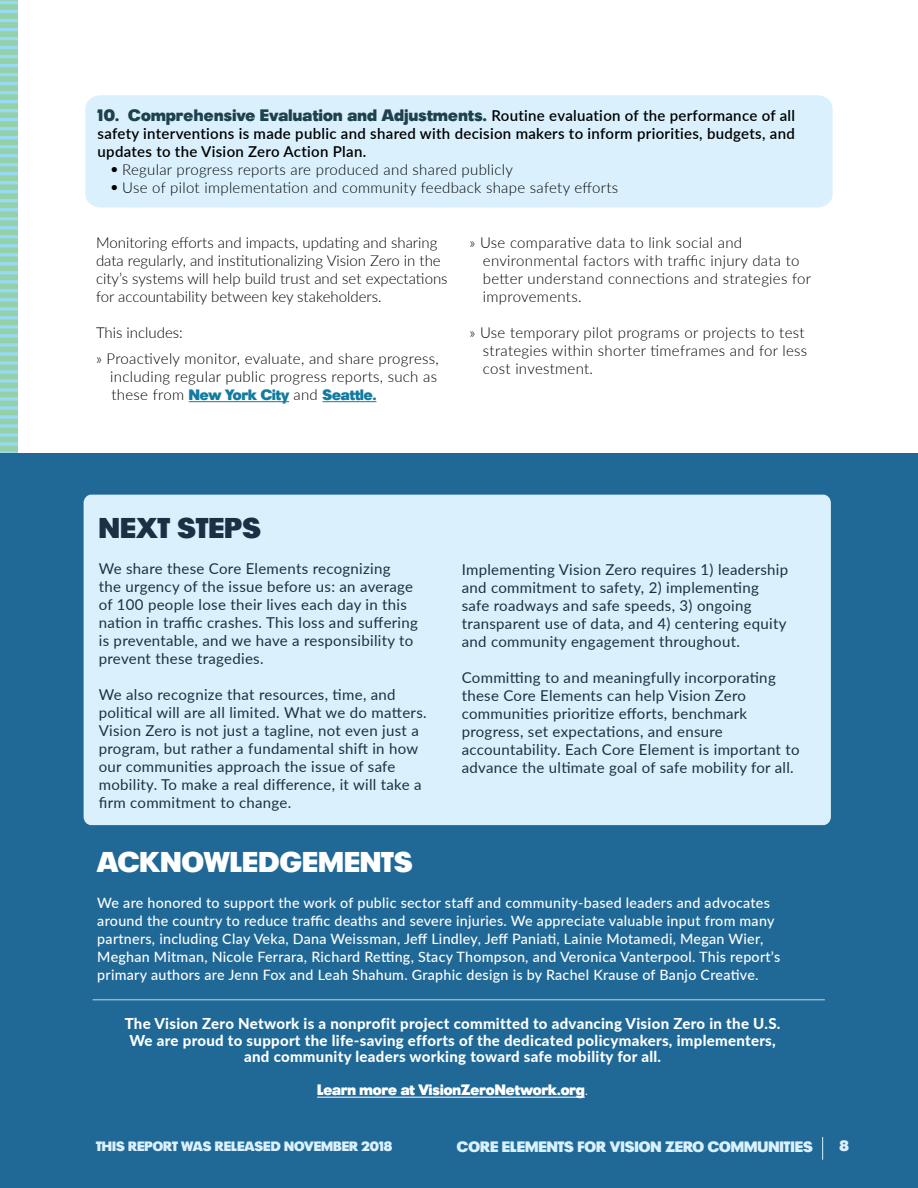
<style>
.page{position:relative;width:918px;height:1188px;background:#fff}
.page>*{position:absolute;margin:0;border:0;box-sizing:border-box;transform-origin:0 0}
.t1{font:900 28.5px "Plak W01";color:#fff}
.t2{font:900 28.5px "Plak W01";color:#1c3043}
.t3{font:900 16.5px "Plak W01";letter-spacing:.02em;color:#1e414e}
.t4{font:15px/18px "Lato";letter-spacing:.02em;color:#1c3043}
.t5{font:300 15px/18px "Lato";letter-spacing:.02em;color:#000}
.t6{font:800 15px/16.5px "Lato";letter-spacing:.02em;color:#fff;text-align:center}
.t7{font:300 15px/18px "Lato";color:#000}
.t8{font:600 15px/18px "Lato";letter-spacing:.02em;color:#000}
.t9{font:900 15px "Plak W01";color:#daf1fd}
.t10{font:900 15px "Plak W01";color:#fff}
.t11{font:900 15px "Plak W01";color:#137ba0}
.t12{font:500 14.25px/18px "Lato";letter-spacing:.02em;color:#fff}
.t13{font:900 13.5px "Plak W01";color:#daf1fd}
.s1{font-family:"Lato";font-weight:600;font-size:15px;color:#000}
.s2{font-family:"Boris Black Bloxx";font-weight:400}
.s3{font-family:"Lato";font-weight:300;color:#000}
.s4{font-family:"Lato";font-weight:300}
</style>
<div class="page">
<div style="left:0;top:0;width:18px;height:469px;background:#94d0a8"></div>
<svg style="left:0;top:0;width:18px;height:1px"></svg>
<hr style="left:0;top:1px;width:18px;height:3px;background:#98daf3">
<hr style="left:0;top:10px;width:18px;height:3px;background:#98daf3">
<hr style="left:0;top:19px;width:18px;height:3px;background:#98daf3">
<hr style="left:0;top:28px;width:18px;height:3px;background:#98daf3">
<hr style="left:0;top:37px;width:18px;height:3px;background:#98daf3">
<hr style="left:0;top:46px;width:18px;height:3px;background:#98daf3">
<hr style="left:0;top:55px;width:18px;height:3px;background:#98daf3">
<hr style="left:0;top:64px;width:18px;height:3px;background:#98daf3">
<hr style="left:0;top:73px;width:18px;height:3px;background:#98daf3">
<hr style="left:0;top:82px;width:18px;height:3px;background:#98daf3">
<hr style="left:0;top:91px;width:18px;height:3px;background:#98daf3">
<hr style="left:0;top:100px;width:18px;height:3px;background:#98daf3">
<hr style="left:0;top:109px;width:18px;height:3px;background:#98daf3">
<hr style="left:0;top:118px;width:18px;height:3px;background:#98daf3">
<hr style="left:0;top:127px;width:18px;height:3px;background:#98daf3">
<hr style="left:0;top:136px;width:18px;height:3px;background:#98daf3">
<hr style="left:0;top:145px;width:18px;height:3px;background:#98daf3">
<hr style="left:0;top:154px;width:18px;height:3px;background:#98daf3">
<hr style="left:0;top:163px;width:18px;height:3px;background:#98daf3">
<hr style="left:0;top:172px;width:18px;height:3px;background:#98daf3">
<hr style="left:0;top:181px;width:18px;height:3px;background:#98daf3">
<hr style="left:0;top:190px;width:18px;height:3px;background:#98daf3">
<hr style="left:0;top:199px;width:18px;height:3px;background:#98daf3">
<hr style="left:0;top:208px;width:18px;height:3px;background:#98daf3">
<hr style="left:0;top:217px;width:18px;height:3px;background:#98daf3">
<hr style="left:0;top:226px;width:18px;height:3px;background:#98daf3">
<hr style="left:0;top:235px;width:18px;height:3px;background:#98daf3">
<hr style="left:0;top:244px;width:18px;height:3px;background:#98daf3">
<hr style="left:0;top:253px;width:18px;height:3px;background:#98daf3">
<hr style="left:0;top:262px;width:18px;height:3px;background:#98daf3">
<svg style="left:0;top:271px;width:18px;height:4px"></svg>
<svg style="left:0;top:280px;width:18px;height:4px"></svg>
<svg style="left:0;top:289px;width:18px;height:4px"></svg>
<svg style="left:0;top:298px;width:18px;height:4px"></svg>
<svg style="left:0;top:307px;width:18px;height:4px"></svg>
<svg style="left:0;top:316px;width:18px;height:4px"></svg>
<svg style="left:0;top:325px;width:18px;height:4px"></svg>
<svg style="left:0;top:334px;width:18px;height:4px"></svg>
<svg style="left:0;top:343px;width:18px;height:4px"></svg>
<svg style="left:0;top:352px;width:18px;height:4px"></svg>
<svg style="left:0;top:361px;width:18px;height:4px"></svg>
<svg style="left:0;top:370px;width:18px;height:4px"></svg>
<svg style="left:0;top:379px;width:18px;height:4px"></svg>
<svg style="left:0;top:388px;width:18px;height:4px"></svg>
<svg style="left:0;top:397px;width:18px;height:4px"></svg>
<svg style="left:0;top:406px;width:18px;height:4px"></svg>
<svg style="left:0;top:415px;width:18px;height:4px"></svg>
<hr style="left:0;top:424px;width:18px;height:4px;background:#97d8e7">
<svg style="left:0;top:433px;width:18px;height:4px"></svg>
<svg style="left:0;top:442px;width:18px;height:4px"></svg>
<svg style="left:0;top:451px;width:18px;height:3px"></svg>
<div style="left:0;top:454px;width:918px;height:734px;background:#206997"></div>
<div style="left:85px;top:95px;width:748px;height:113px;background:#daf1fd"></div>
<hr style="left:189px;top:401px;width:100px;height:1px;background:#137ba0">
<hr style="left:323px;top:401px;width:53px;height:1px;background:#137ba0">
<div style="left:84px;top:495px;width:747px;height:330px;background:#daf1fd;border-radius:8px"></div>
<hr style="left:317px;top:1097px;width:268px;height:1px;background:#fff">
<hr style="left:93px;top:999px;width:732px;height:1px;background:#fff">
<svg style="left:822px;top:1137px;width:1px;height:23px"></svg>
<p class="t3" style="left:98px;top:105px;width:699px">10. Comprehensive Evaluation and Adjustments. <span class="s1">Routine evaluation of the performance of all</span></p>
<p class="t8" style="left:98px;top:124px;width:699px">safety interventions is made public and shared with decision makers to inform priorities, budgets, and updates to the Vision Zero Action Plan.</p>
<p class="t5" style="left:111px;top:160px;width:404px"><span class="s2">•</span> Regular progress reports are produced and shared publicly</p>
<p class="t5" style="left:111px;top:178px;width:509px"><span class="s2">•</span> Use of pilot implementation and community feedback shape safety efforts</p>
<p class="t7" style="left:96px;top:233px;width:353px">Monitoring efforts and impacts, updating and sharing data regularly, and institutionalizing Vision Zero in the city’s systems will help build trust and set expectations for accountability between key stakeholders.</p>
<p class="t5" style="left:96px;top:320px;width:344px;line-height:25.5px">This includes:<br>» Proactively monitor, evaluate, and share progress,</p>
<p class="t5" style="left:110px;top:367px;width:328px">including regular public progress reports, such as</p>
<p class="t11" style="left:112px;top:385px;width:266px"><span class="s3">these from</span> New York City <span class="s3">and</span> Seattle.</p>
<p class="t5" style="left:483px;top:233px;width:330px;text-indent:-14px">» Use comparative data to link social and environmental factors with traffic injury data to better understand connections and strategies for improvements.</p>
<p class="t5" style="left:483px;top:323px;width:326px;text-indent:-14px">» Use temporary pilot programs or projects to test strategies within shorter timeframes and for less cost investment.</p>
<h1 class="t2" style="left:99px;top:511px;width:159px">Next steps</h1>
<p class="t4" style="left:99px;top:559px;width:321px">We share these Core Elements recognizing<br>the urgency of the issue before us: an average of 100 people lose their lives each day in this nation in traffic crashes. This loss and suffering is preventable, and we have a responsibility to prevent these tragedies.</p>
<p class="t4" style="left:99px;top:685px;width:329px">We also recognize that resources, time, and political will are all limited. What we do matters.<br>Vision Zero is not just a tagline, not even just a program, but rather a fundamental shift in how our communities approach the issue of safe mobility. To make a real difference, it will take a firm commitment to change.</p>
<p class="t4" style="left:462px;top:560px;width:328px">Implementing Vision Zero requires 1) leadership and commitment to safety, 2) implementing safe roadways and safe speeds, 3) ongoing transparent use of data, and 4) centering equity and community engagement throughout.</p>
<p class="t4" style="left:462px;top:668px;width:339px">Committing to and meaningfully incorporating these Core Elements can help Vision Zero communities prioritize efforts, benchmark progress, set expectations, and ensure accountability. Each Core Element is important to advance the ultimate goal of safe mobility for all.</p>
<h1 class="t1" style="left:97px;top:844px;width:23px">Ackno</h1>
<h1 class="t1" style="left:204px;top:844px;width:96px">wledgements</h1>
<p class="t12" style="left:97px;top:893px;width:684px">We are honored to support the work of public sector staff and community-based leaders and advocates around the country to reduce traffic deaths and severe injuries. We appreciate valuable input from many partners, including Clay Veka, Dana Weissman, Jeff Lindley, Jeff Paniati, Lainie Motamedi, Megan Wier, Meghan Mitman, Nicole Ferrara, Richard Retting, Stacy Thompson, and Veronica Vanterpool. This report’s primary authors are Jenn Fox and Leah Shahum. Graphic design is by Rachel Krause of Banjo Creative.</p>
<p class="t6" style="left:125px;top:1015px;width:657px">The Vision Zero Network is a nonprofit project committed to advancing Vision Zero in the U.S.<br>We are proud to support the life-saving efforts of the dedicated policymakers, implementers, and community leaders working toward safe mobility for all.</p>
<p class="t10" style="left:317px;top:1081px;width:273px">Learn more at VisionZeroNetwork.org<span class="s4">.</span></p>
<p class="t13" style="left:96px;top:1138px;width:67px">This report</p>
<p class="t13" style="left:181px;top:1138px;width:42px">was rele</p>
<p class="t13" style="left:245px;top:1138px;width:60px">ased November</p>
<p class="t13" style="left:362px;top:1138px;width:32px">2018</p>
<p class="t9" style="left:457px;top:1138px;width:357px">CORE ELEMENTS FOR VISION ZERO COMMUNITIES</p>
<p class="t9" style="left:840px;top:1137px;width:11px">8</p>
</div>
